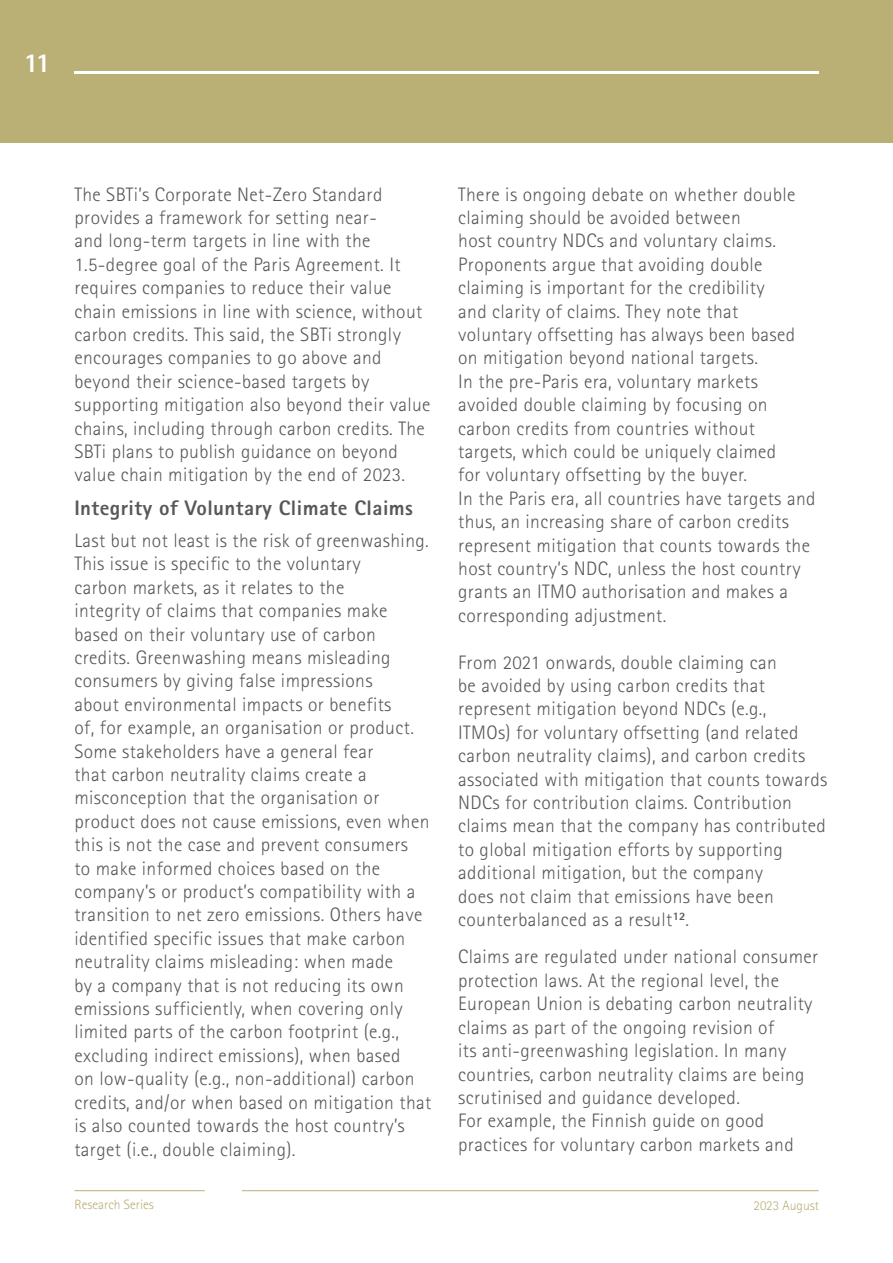
<style>
.page{position:relative;width:893px;height:1263px;background:#fff}
.page>*{position:absolute;margin:0;border:0;box-sizing:border-box;transform-origin:0 0}
.t1{font:800 27px "Rotis Sans Serif Std";color:#fff}
.t2{font:800 21px "Rotis Sans Serif Std";letter-spacing:.02em;color:#57585a}
.t3{font:300 19.5px/23.4px "Rotis Sans Serif Std";letter-spacing:.02em;color:#57585a}
.t4{font:300 13.5px "Rotis Sans Serif Std";color:#baaf75}
</style>
<div class="page">
<div style="left:0;top:0;width:893px;height:143px;background:#baaf75"></div>
<hr style="left:74px;top:71px;width:745px;height:3px;background:#fff">
<hr style="left:74px;top:1190px;width:131px;height:1px;background:#baaf75">
<hr style="left:242px;top:1190px;width:577px;height:1px;background:#baaf75">
<p class="t1" style="left:24px;top:46px;width:29px">11</p>
<p class="t3" style="left:74px;top:182px;width:358px">The SBTi’s Corporate Net-Zero Standard provides a framework for setting near-<br>and long-term targets in line with the 1.5-degree goal of the Paris Agreement. It requires companies to reduce their value chain emissions in line with science, without carbon credits. This said, the SBTi strongly encourages companies to go above and beyond their science-based targets by supporting mitigation also beyond their value chains, including through carbon credits. The SBTi plans to publish guidance on beyond value chain mitigation by the end of 2023.</p>
<p class="t2" style="left:74px;top:495px;width:340px">Integrity of Voluntary Climate Claims</p>
<p class="t3" style="left:74px;top:529px;width:358px">Last but not least is the risk of greenwashing.<br>This issue is specific to the voluntary<br>carbon markets, as it relates to the<br>integrity of claims that companies make based on their voluntary use of carbon credits. Greenwashing means misleading consumers by giving false impressions<br>about environmental impacts or benefits<br>of, for example, an organisation or product.<br>Some stakeholders have a general fear<br>that carbon neutrality claims create a misconception that the organisation or product does not cause emissions, even when this is not the case and prevent consumers<br>to make informed choices based on the company’s or product’s compatibility with a transition to net zero emissions. Others have identified specific issues that make carbon neutrality claims misleading: when made<br>by a company that is not reducing its own emissions sufficiently, when covering only limited parts of the carbon footprint (e.g., excluding indirect emissions), when based<br>on low-quality (e.g., non-additional) carbon credits, and/or when based on mitigation that is also counted towards the host country’s target (i.e., double claiming).</p>
<p class="t3" style="left:458px;top:182px;width:359px">There is ongoing debate on whether double claiming should be avoided between<br>host country NDCs and voluntary claims.<br>Proponents argue that avoiding double claiming is important for the credibility<br>and clarity of claims. They note that voluntary offsetting has always been based on mitigation beyond national targets.<br>In the pre-Paris era, voluntary markets avoided double claiming by focusing on carbon credits from countries without targets, which could be uniquely claimed<br>for voluntary offsetting by the buyer.<br>In the Paris era, all countries have targets and thus, an increasing share of carbon credits represent mitigation that counts towards the host country’s NDC, unless the host country grants an ITMO authorisation and makes a corresponding adjustment.</p>
<p class="t3" style="left:458px;top:650px;width:371px">From 2021 onwards, double claiming can<br>be avoided by using carbon credits that represent mitigation beyond NDCs (e.g.,<br>ITMOs) for voluntary offsetting (and related carbon neutrality claims), and carbon credits associated with mitigation that counts towards NDCs for contribution claims. Contribution claims mean that the company has contributed to global mitigation efforts by supporting additional mitigation, but the company<br>does not claim that emissions have been counterbalanced as a result<sup>12</sup>.</p>
<p class="t3" style="left:458px;top:945px;width:362px">Claims are regulated under national consumer protection laws. At the regional level, the European Union is debating carbon neutrality claims as part of the ongoing revision of<br>its anti-greenwashing legislation. In many countries, carbon neutrality claims are being scrutinised and guidance developed.<br>For example, the Finnish guide on good practices for voluntary carbon markets and</p>
<p class="t4" style="left:74px;top:1197px;width:81px">Research Series</p>
<p class="t4" style="left:753px;top:1197px;width:67px">2023 August</p>
</div>
